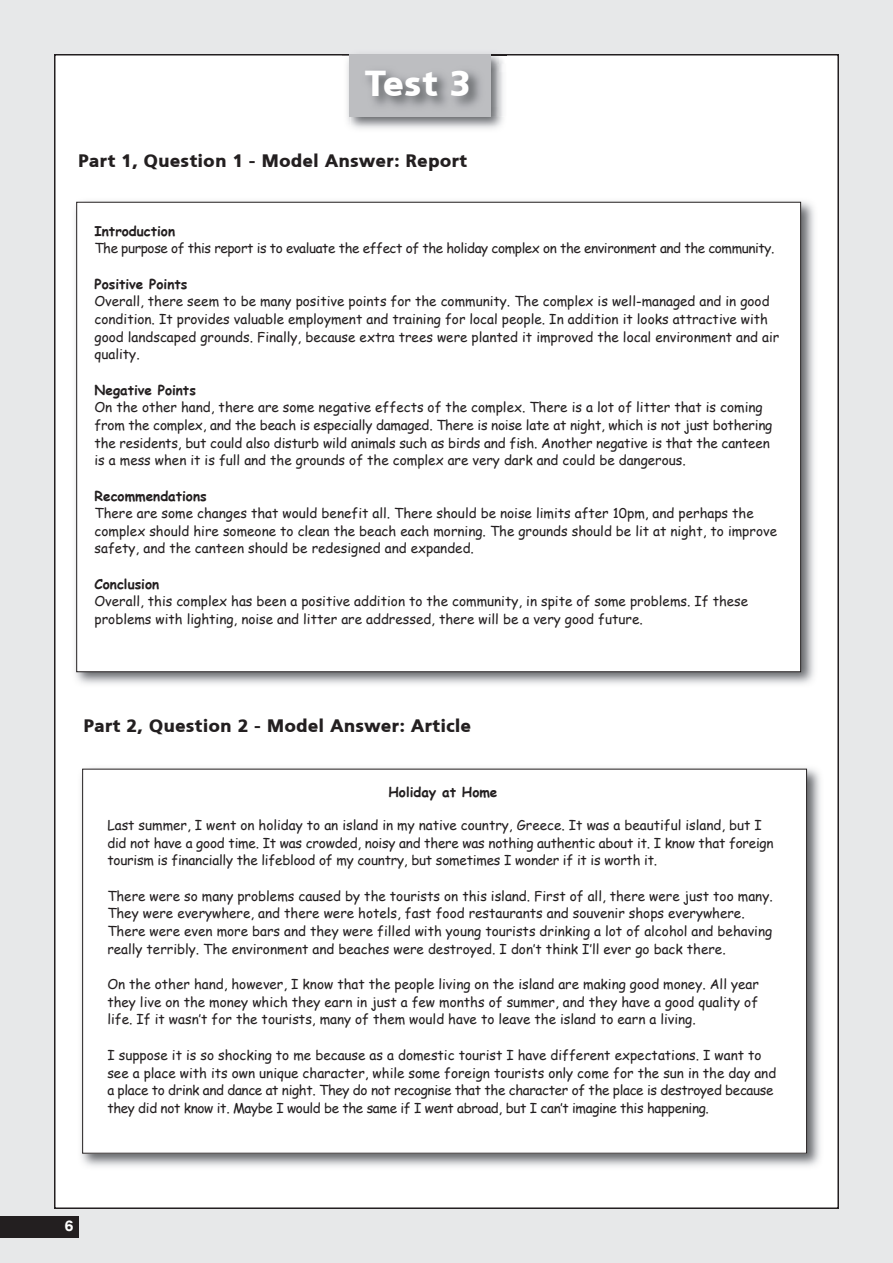
<style>
.page{position:relative;width:893px;height:1263px;background:#e7e8e9}
.page>*{position:absolute;margin:0;border:0;box-sizing:border-box;transform-origin:0 0}
.t1{font:900 36px "PF Catalog";color:#fff}
.t2{font:900 18px "PF Catalog";color:#231f20}
.t3{font:15px "UB Helvetica Bold";color:#fff}
.t4{font:13.5px/17.7px "Comic Sans MS";color:#231f20}
.t5{font:13.5px "Comic Sans MS";letter-spacing:-.03em;color:#231f20}
.t6{font:700 13.5px "Comic Sans MS";color:#231f20}
</style>
<div class="page">
<div style="left:0;top:1217px;width:79px;height:21px;background:#231f20"></div>
<div style="left:55px;top:55px;width:783px;height:1153px;background:#fff"></div>
<img style="left:342px;top:54px;width:168px;height:2px">
<img style="left:347px;top:59px;width:3px;height:65px">
<div style="left:349px;top:54px;width:142px;height:62px;background:#bcbdc0"></div>
<img style="left:350px;top:56px;width:154px;height:73px">
<svg style="left:491px;top:55px;width:15px;height:1px"></svg>
<img style="left:81px;top:768px;width:740px;height:399px">
<div style="left:83px;top:769px;width:723px;height:384px;background:#fff"></div>
<img style="left:75px;top:201px;width:740px;height:483px">
<div style="left:77px;top:202px;width:724px;height:470px;background:#fff"></div>
<h1 class="t1" style="left:365px;top:62px;width:108px">Test 3</h1>
<h2 class="t2" style="left:78px;top:150px;width:391px">Part 1, Question 1 - Model Answer: Report</h2>
<p class="t6" style="left:95px;top:221px;width:82px">Introduction</p>
<p class="t5" style="left:95px;top:238px;width:681px">The purpose of this report is to evaluate the effect of the holiday complex on the environment and the community.</p>
<p class="t6" style="left:95px;top:274px;width:94px">Positive Points</p>
<p class="t4" style="left:95px;top:292px;width:686px">Overall, there seem to be many positive points for the community. The complex is well-managed and in good condition. It provides valuable employment and training for local people. In addition it looks attractive with good landscaped grounds. Finally, because extra trees were planted it improved the local environment and air quality.</p>
<p class="t6" style="left:95px;top:380px;width:103px">Negative Points</p>
<p class="t4" style="left:95px;top:398px;width:679px">On the other hand, there are some negative effects of the complex. There is a lot of litter that is coming from the complex, and the beach is especially damaged. There is noise late at night, which is not just bothering the residents, but could also disturb wild animals such as birds and fish. Another negative is that the canteen is a mess when it is full and the grounds of the complex are very dark and could be dangerous.</p>
<p class="t6" style="left:95px;top:486px;width:114px">Recommendations</p>
<p class="t4" style="left:95px;top:504px;width:684px">There are some changes that would benefit all. There should be noise limits after 10pm, and perhaps the complex should hire someone to clean the beach each morning. The grounds should be lit at night, to improve safety, and the canteen should be redesigned and expanded.</p>
<p class="t6" style="left:95px;top:574px;width:66px">Conclusion</p>
<p class="t4" style="left:95px;top:592px;width:655px">Overall, this complex has been a positive addition to the community, in spite of some problems. If these problems with lighting, noise and litter are addressed, there will be a very good future.</p>
<h2 class="t2" style="left:83px;top:715px;width:389px">Part 2, Question 2 - Model Answer: Article</h2>
<p class="t6" style="left:389px;top:782px;width:110px">Holiday at Home</p>
<p class="t4" style="left:107px;top:816px;width:668px">Last summer, I went on holiday to an island in my native country, Greece. It was a beautiful island, but I did not have a good time. It was crowded, noisy and there was nothing authentic about it. I know that foreign tourism is financially the lifeblood of my country, but sometimes I wonder if it is worth it.</p>
<p class="t4" style="left:107px;top:886px;width:667px">There were so many problems caused by the tourists on this island. First of all, there were just too many.<br>They were everywhere, and there were hotels, fast food restaurants and souvenir shops everywhere.<br>There were even more bars and they were filled with young tourists drinking a lot of alcohol and behaving really terribly. The environment and beaches were destroyed. I don’t think I’ll ever go back there.</p>
<p class="t4" style="left:107px;top:975px;width:653px;text-align:justify">On the other hand, however, I know that the people living on the island are making good money. All year they live on the money which they earn in just a few months of summer, and they have a good quality of life. If it wasn’t for the tourists, many of them would have to leave the island to earn a living.</p>
<p class="t4" style="left:107px;top:1045px;width:670px">I suppose it is so shocking to me because as a domestic tourist I have different expectations. I want to see a place with its own unique character, while some foreign tourists only come for the sun in the day and a place to drink and dance at night. They do not recognise that the character of the place is destroyed because they did not know it. Maybe I would be the same if I went abroad, but I can’t imagine this happening.</p>
<p class="t3" style="left:65px;top:1217px;width:10px">6</p>
</div>
